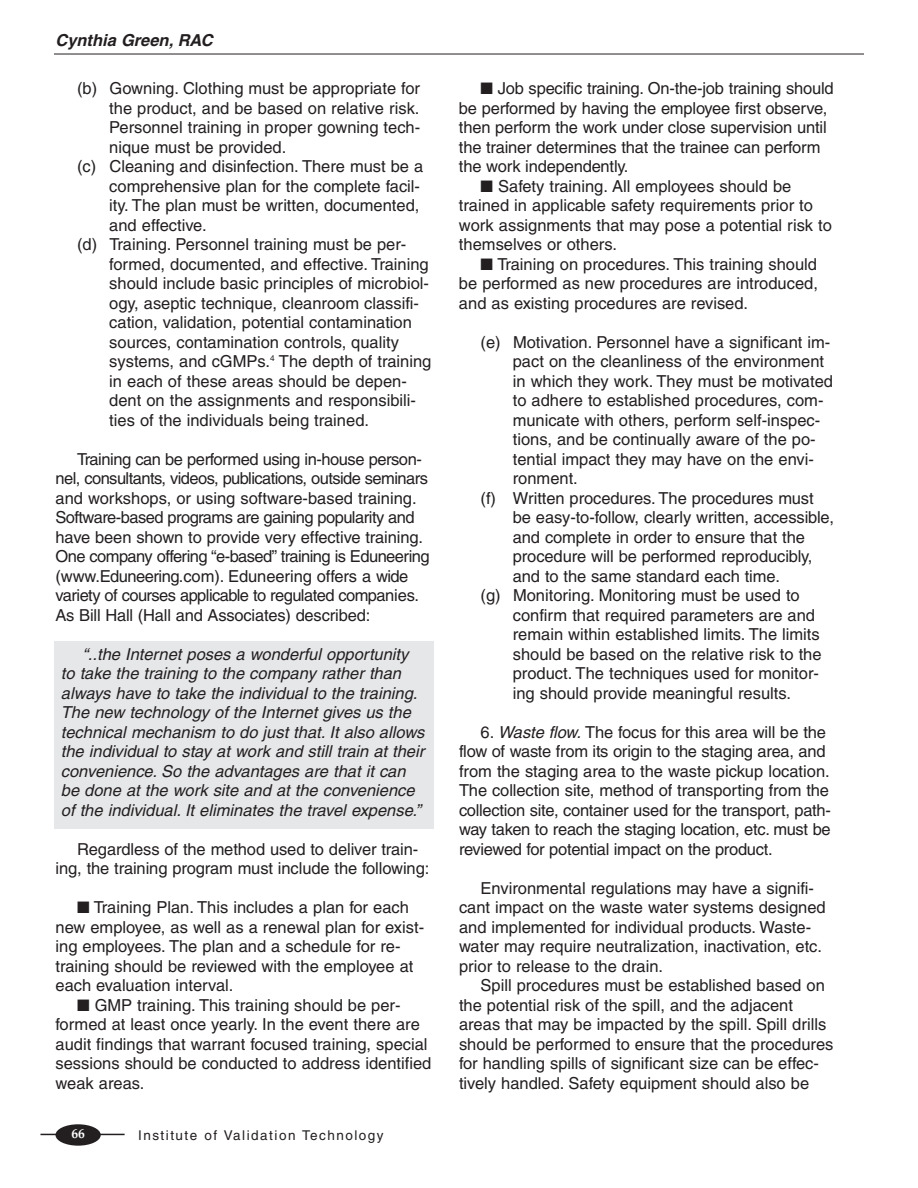
<style>
.page{position:relative;width:918px;height:1188px;background:#fff}
.page>*{position:absolute;margin:0;border:0;box-sizing:border-box;transform-origin:0 0}
.t1{font:16.5px/19.5px "Helvetica";color:#231f20}
.t2{font:16.5px/19.5px "Helvetica";letter-spacing:-.035em;color:#231f20}
.t3{font:italic 16.5px/19.5px "Helvetica";letter-spacing:-.01em;color:#231f20}
.t4{font:italic 700 16.5px "Helvetica";color:#231f20}
.t5{font:13.5px "Helvetica";letter-spacing:.11em;color:#231f20}
.t6{font:700 13.5px "Palatino";color:#fff}
.s1{font-style:italic}
</style>
<div class="page">
<hr style="left:40px;top:1134px;width:85px;height:1px;background:#231f20">
<div style="left:56px;top:1124px;width:45px;height:22px;background:#231f20;border-radius:50%"></div>
<div style="left:54px;top:641px;width:379px;height:187px;background:#e6e7e9"></div>
<hr style="left:54px;top:54px;width:810px;height:1px;background:#231f20">
<p class="t4" style="left:56px;top:35px;width:162px">Cynthia Green, RAC</p>
<p class="t1" style="left:77px;top:80px;width:344px">(b) Gowning. Clothing must be appropriate for</p>
<p class="t1" style="left:109px;top:100px;width:312px">the product, and be based on relative risk.</p>
<p class="t1" style="left:109px;top:119px;width:312px">Personnel training in proper gowning tech-</p>
<p class="t1" style="left:109px;top:139px;width:179px">nique must be provided.</p>
<p class="t1" style="left:77px;top:158px;width:348px">(c) Cleaning and disinfection. There must be a</p>
<p class="t1" style="left:109px;top:178px;width:312px">comprehensive plan for the complete facil-</p>
<p class="t1" style="left:109px;top:197px;width:312px">ity. The plan must be written, documented,</p>
<p class="t1" style="left:109px;top:217px;width:99px">and effective.</p>
<p class="t1" style="left:77px;top:236px;width:331px">(d) Training. Personnel training must be per-</p>
<p class="t1" style="left:109px;top:256px;width:321px">formed, documented, and effective. Training</p>
<p class="t1" style="left:109px;top:275px;width:321px">should include basic principles of microbiol-</p>
<p class="t1" style="left:109px;top:295px;width:311px">ogy, aseptic technique, cleanroom classifi-</p>
<p class="t1" style="left:109px;top:314px;width:304px">cation, validation, potential contamination</p>
<p class="t1" style="left:109px;top:334px;width:291px">sources, contamination controls, quality</p>
<p class="t1" style="left:109px;top:353px;width:324px">systems, and cGMPs.<sup>4</sup> The depth of training</p>
<p class="t1" style="left:109px;top:373px;width:299px">in each of these areas should be depen-</p>
<p class="t1" style="left:109px;top:392px;width:308px">dent on the assignments and responsibili-</p>
<p class="t1" style="left:109px;top:412px;width:261px">ties of the individuals being trained.</p>
<p class="t2" style="left:55px;top:451px;width:376px;text-indent:22px">Training can be performed using in-house person&shy;nel, consultants, videos, publications, outside seminars and workshops, or using software-based training.<br>Software-based programs are gaining popularity and have been shown to provide very effective training.<br>One company offering “e-based” training is Eduneering (www.Eduneering.com). Eduneering offers a wide variety of courses applicable to regulated companies.<br>As Bill Hall (Hall and Associates) described:</p>
<p class="t3" style="left:61px;top:646px;width:368px;text-indent:22px">“..the Internet poses a wonderful opportunity to take the training to the company rather than always have to take the individual to the training.<br>The new technology of the Internet gives us the technical mechanism to do just that. It also allows the individual to stay at work and still train at their convenience. So the advantages are that it can be done at the work site and at the convenience of the individual. It eliminates the travel expense.”</p>
<p class="t1" style="left:55px;top:841px;width:375px;text-indent:22px">Regardless of the method used to deliver train&shy;ing, the training program must include the following:</p>
<p class="t1" style="left:55px;top:899px;width:370px;text-indent:22px">■ Training Plan. This includes a plan for each new employee, as well as a renewal plan for exist&shy;ing employees. The plan and a schedule for re&shy;training should be reviewed with the employee at each evaluation interval.</p>
<p class="t1" style="left:55px;top:997px;width:377px;text-indent:22px">■ GMP training. This training should be per&shy;formed at least once yearly. In the event there are audit findings that warrant focused training, special sessions should be conducted to address identified weak areas.</p>
<p class="t6" style="left:72px;top:1128px;width:15px">66</p>
<p class="t5" style="left:138px;top:1131px;width:247px">Institute of Validation Technology</p>
<p class="t1" style="left:459px;top:80px;width:376px;text-indent:22px">■ Job specific training. On-the-job training should be performed by having the employee first observe, then perform the work under close supervision until the trainer determines that the trainee can perform the work independently.</p>
<p class="t1" style="left:459px;top:178px;width:374px;text-indent:22px">■ Safety training. All employees should be trained in applicable safety requirements prior to work assignments that may pose a potential risk to themselves or others.</p>
<p class="t1" style="left:459px;top:256px;width:361px;text-align:justify;text-indent:22px">■ Training on procedures. This training should be performed as new procedures are introduced, and as existing procedures are revised.</p>
<p class="t1" style="left:481px;top:334px;width:351px">(e) Motivation. Personnel have a significant im-</p>
<p class="t1" style="left:513px;top:353px;width:313px">pact on the cleanliness of the environment</p>
<p class="t1" style="left:513px;top:373px;width:322px">in which they work. They must be motivated</p>
<p class="t1" style="left:513px;top:392px;width:312px">to adhere to established procedures, com-</p>
<p class="t1" style="left:513px;top:412px;width:309px">municate with others, perform self-inspec-</p>
<p class="t1" style="left:513px;top:431px;width:304px">tions, and be continually aware of the po-</p>
<p class="t1" style="left:513px;top:451px;width:303px">tential impact they may have on the envi-</p>
<p class="t1" style="left:513px;top:470px;width:67px">ronment.</p>
<p class="t1" style="left:481px;top:490px;width:335px">(f) Written procedures. The procedures must</p>
<p class="t1" style="left:513px;top:509px;width:323px">be easy-to-follow, clearly written, accessible,</p>
<p class="t1" style="left:513px;top:529px;width:294px">and complete in order to ensure that the</p>
<p class="t1" style="left:513px;top:548px;width:301px">procedure will be performed reproducibly,</p>
<p class="t1" style="left:513px;top:568px;width:269px">and to the same standard each time.</p>
<p class="t1" style="left:481px;top:587px;width:321px">(g) Monitoring. Monitoring must be used to</p>
<p class="t1" style="left:513px;top:607px;width:304px">confirm that required parameters are and</p>
<p class="t1" style="left:513px;top:626px;width:308px">remain within established limits. The limits</p>
<p class="t1" style="left:513px;top:646px;width:310px">should be based on the relative risk to the</p>
<p class="t1" style="left:513px;top:665px;width:308px">product. The techniques used for monitor-</p>
<p class="t1" style="left:513px;top:685px;width:280px">ing should provide meaningful results.</p>
<p class="t1" style="left:459px;top:724px;width:373px;text-indent:22px">6. <span class="s1">Waste flow.</span>The focus for this area will be the flow of waste from its origin to the staging area, and from the staging area to the waste pickup location.<br>The collection site, method of transporting from the collection site, container used for the transport, path&shy;way taken to reach the staging location, etc. must be reviewed for potential impact on the product.</p>
<p class="t1" style="left:459px;top:880px;width:368px;text-indent:22px">Environmental regulations may have a signifi&shy;cant impact on the waste water systems designed and implemented for individual products. Waste&shy;water may require neutralization, inactivation, etc. prior to release to the drain.</p>
<p class="t1" style="left:459px;top:977px;width:376px;text-indent:22px">Spill procedures must be established based on the potential risk of the spill, and the adjacent areas that may be impacted by the spill. Spill drills should be performed to ensure that the procedures for handling spills of significant size can be effec&shy;tively handled. Safety equipment should also be</p>
</div>
